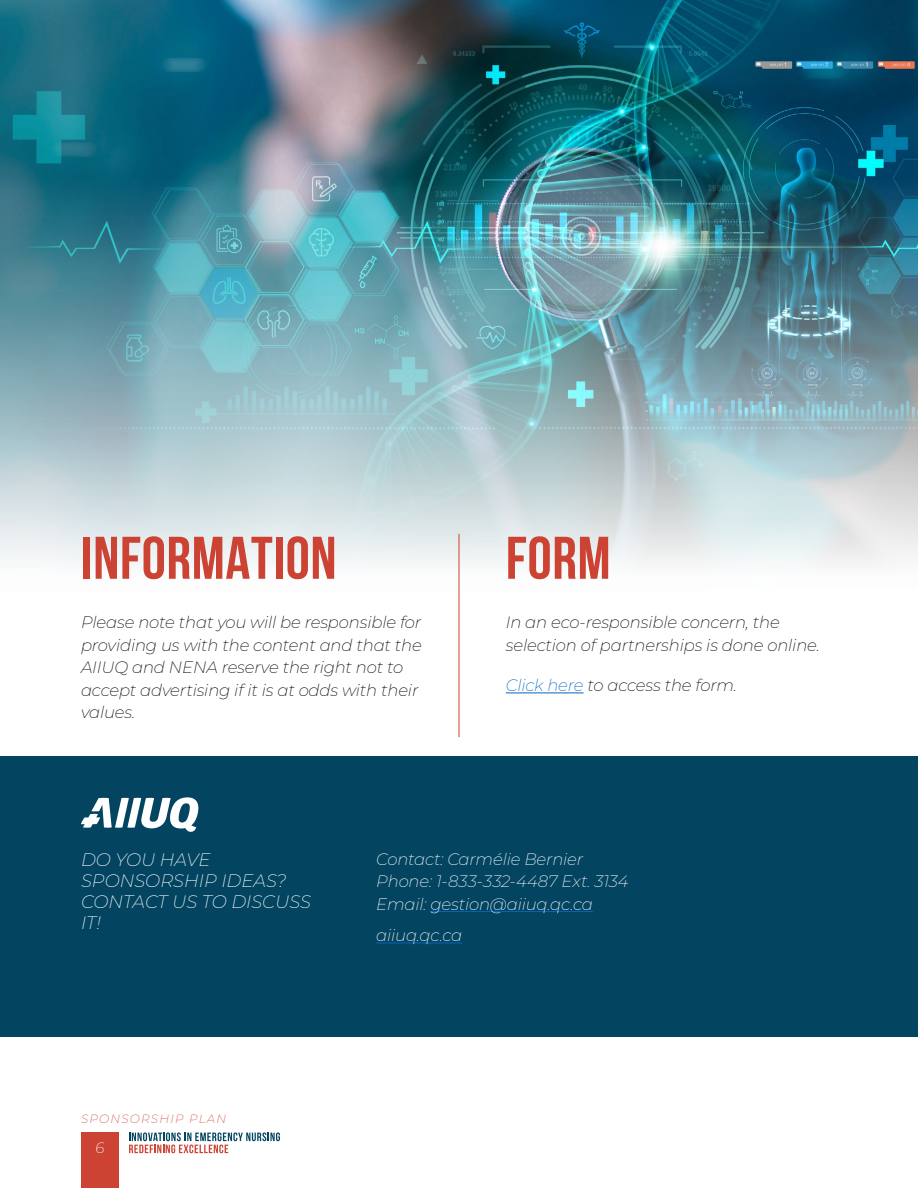
<style>
.page{position:relative;width:918px;height:1188px;background:#fff}
.page>*{position:absolute;margin:0;border:0;box-sizing:border-box;transform-origin:0 0}
.t1{font:700 60px "Bebas Neue";letter-spacing:.01em;color:#cc4233}
.t2{font:italic 200 18px/21px "Montserrat";color:#fff}
.t3{font:italic 200 16.5px/22.5px "Montserrat";letter-spacing:-.01em;color:#000}
.t4{font:italic 200 16.5px/22.5px "Montserrat";letter-spacing:-.01em;color:#fff}
.t5{font:italic 200 15px "Montserrat";color:#fff}
.t6{font:italic 200 12px "Montserrat";letter-spacing:.1em;color:#cc4233}
.s1{color:#0563c1}
</style>
<div class="page">
<div style="left:0;top:756px;width:918px;height:281px;background:#034561"></div>
<img style="left:0;top:0;width:918px;height:592px">
<hr style="left:506px;top:693px;width:78px;height:1px;background:#0563c1">
<svg style="left:81px;top:797px;width:118px;height:35px"></svg>
<hr style="left:459px;top:534px;width:1px;height:203px;background:#cc4233">
<hr style="left:431px;top:911px;width:162px;height:1px;background:#0563c1">
<hr style="left:376px;top:943px;width:86px;height:1px;background:#0563c1">
<div style="left:81px;top:1132px;width:38px;height:56px;background:#cc4233"></div>
<svg style="left:129px;top:1132px;width:151px;height:21px"></svg>
<h1 class="t1" style="left:81px;top:525px;width:257px">INFORMATION</h1>
<p class="t3" style="left:81px;top:611px;width:342px">Please note that you will be responsible for providing us with the content and that the AIIUQ and NENA reserve the right not to accept advertising if it is at odds with their values.</p>
<h1 class="t1" style="left:506px;top:525px;width:106px">FORM</h1>
<p class="t3" style="left:506px;top:611px;width:316px">In an eco-responsible concern, the selection of partnerships is done online.</p>
<p class="t3" style="left:506px;top:674px;width:233px"><span class="s1">Click here</span> to access the form.</p>
<p class="t2" style="left:81px;top:849px;width:232px">DO YOU HAVE<br>SPONSORSHIP IDEAS?<br>CONTACT US TO DISCUSS<br>IT!</p>
<p class="t4" style="left:376px;top:847px;width:254px">Contact: Carmélie Bernier<br>Phone: 1-833-332-4487 Ext. 3134<br>Email: gestion@aiiuq.qc.ca</p>
<p class="t4" style="left:376px;top:924px;width:88px">aiiuq.qc.ca</p>
<p class="t6" style="left:81px;top:1111px;width:147px">SPONSORSHIP PLAN</p>
<p class="t5" style="left:95px;top:1138px;width:10px">6</p>
</div>
